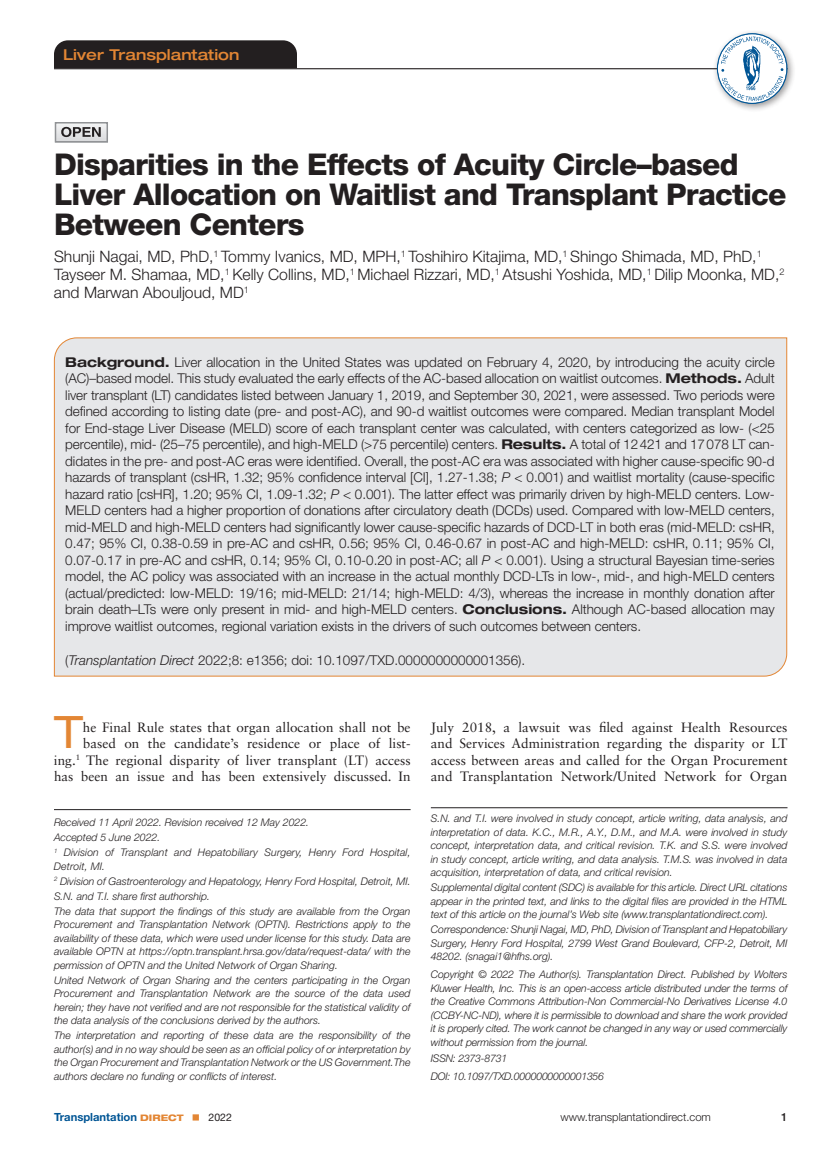
<style>
.page{position:relative;width:837px;height:1161px;background:#fff}
.page>*{position:absolute;margin:0;border:0;box-sizing:border-box;transform-origin:0 0}
.t1{font:expanded 44.7px "Helvetica Neue LT Std";color:#e38634}
.t2{font:800 30px/30px "Helvetica Neue LT Std";letter-spacing:-.025em;color:#231f20}
.t3{font:300 15.75px/18px "Helvetica Neue LT Std";color:#231f20}
.t4{font:500 expanded 15px "Helvetica Neue LT Std";color:#e38634}
.t5{font:300 13.5px/16.5px "Helvetica Neue LT Std";letter-spacing:-.005em;color:#231f20;text-align:justify}
.t6{font:13.5px/16.5px "Sabon LT Std";color:#231f20;text-align:right}
.t7{font:300 11.25px "Helvetica Neue LT Std";color:#231f20}
.t8{font:700 11.25px "Helvetica Neue LT Std";color:#005595}
.t9{font:500 11.25px "Helvetica Neue LT Std";color:#231f20}
.t10{font:italic 300 10.5px/13.5px "Helvetica Neue LT Std";color:#231f20;text-align:justify}
.t11{font:italic 300 10.5px/18px "Helvetica Neue LT Std";letter-spacing:-.02em;color:#231f20}
.t12{font:10.5px "Helvetica Neue LT Std";color:#231f20}
.s1{font-weight:700;font-stretch:expanded}
.s2{font-style:italic}
.s3{font-weight:800;font-stretch:expanded;font-size:9px;color:#e38634}
</style>
<div class="page">
<div style="left:193px;top:1114px;width:6px;height:7px;background:#e38634"></div>
<hr style="left:54px;top:68px;width:734px;height:1px;background:#231f20">
<img style="left:58px;top:125px;width:47px;height:15px">
<div style="left:55px;top:122px;width:53px;height:21px;border:2px solid #909295"></div>
<svg style="left:61px;top:127px;width:40px;height:10px"></svg>
<hr style="left:54px;top:809px;width:357px;height:1px;background:#231f20">
<div style="left:54px;top:40px;width:243px;height:28px;background:#231f20"></div>
<div style="left:54px;top:337px;width:734px;height:340px;background:#e6e7e9"></div>
<hr style="left:431px;top:807px;width:357px;height:1px;background:#231f20">
<div style="left:713px;top:29px;width:83px;height:84px;background:#231f20;opacity:.45"></div>
<svg style="left:717px;top:34px;width:70px;height:69px"></svg>
<svg style="left:721px;top:37px;width:62px;height:64px"></svg>
<div style="left:717px;top:33px;width:70px;height:71px;border:1px solid #005595;border-radius:50%"></div>
<h3 class="t4" style="left:63px;top:45px;width:178px">Liver Transplantation</h3>
<h2 class="t2" style="left:54px;top:150px;width:734px">Disparities in the Effects of Acuity Circle–based<br>Liver Allocation on Waitlist and Transplant Practice<br>Between Centers</h2>
<h3 class="t3" style="left:54px;top:247px;width:732px">Shunji Nagai, MD, PhD,<sup>1</sup> Tommy Ivanics, MD, MPH,<sup>1</sup> Toshihiro Kitajima, MD,<sup>1</sup> Shingo Shimada, MD, PhD,<sup>1<br></sup>Tayseer M. Shamaa, MD,<sup>1</sup> Kelly Collins, MD,<sup>1</sup> Michael Rizzari, MD,<sup>1</sup> Atsushi Yoshida, MD,<sup>1</sup> Dilip Moonka, MD,<sup>2 </sup>and Marwan Abouljoud, MD<sup>1</sup></h3>
<p class="t5" style="left:65px;top:353px;width:711px"><span class="s1">Background.</span> Liver allocation in the United States was updated on February 4, 2020, by introducing the acuity circle (AC)–based model. This study evaluated the early effects of the AC-based allocation on waitlist outcomes. <span class="s1">Methods.</span> Adult liver transplant (LT) candidates listed between January 1, 2019, and September 30, 2021, were assessed. Two periods were defined according to listing date (pre- and post-AC), and 90-d waitlist outcomes were compared. Median transplant Model for End-stage Liver Disease (MELD) score of each transplant center was calculated, with centers categorized as low- (&lt;25 percentile), mid- (25–75 percentile), and high-MELD (&gt;75 percentile) centers. <span class="s1">Results.</span> A total of 12421 and 17078 LT can&shy;didates in the pre- and post-AC eras were identified. Overall, the post-AC era was associated with higher cause-specific 90-d hazards of transplant (csHR, 1.32; 95% confidence interval [CI], 1.27-1.38; <span class="s2">P</span> &lt; 0.001) and waitlist mortality (cause-specific hazard ratio [csHR], 1.20; 95% CI, 1.09-1.32; <span class="s2">P</span> &lt; 0.001). The latter effect was primarily driven by high-MELD centers. Low-MELD centers had a higher proportion of donations after circulatory death (DCDs) used. Compared with low-MELD centers, mid-MELD and high-MELD centers had significantly lower cause-specific hazards of DCD-LT in both eras (mid-MELD: csHR, 0.47; 95% CI, 0.38-0.59 in pre-AC and csHR, 0.56; 95% CI, 0.46-0.67 in post-AC and high-MELD: csHR, 0.11; 95% CI, 0.07-0.17 in pre-AC and csHR, 0.14; 95% CI, 0.10-0.20 in post-AC; all <span class="s2">P</span> &lt; 0.001). Using a structural Bayesian time-series model, the AC policy was associated with an increase in the actual monthly DCD-LTs in low-, mid-, and high-MELD centers (actual/predicted: low-MELD: 19/16; mid-MELD: 21/14; high-MELD: 4/3), whereas the increase in monthly donation after brain death–LTs were only present in mid- and high-MELD centers. <span class="s1">Conclusions.</span> Although AC-based allocation may improve waitlist outcomes, regional variation exists in the drivers of such outcomes between centers.</p>
<p class="t5" style="left:65px;top:652px;width:462px">(<span class="s2">Transplantation Direct</span> 2022;8: e1356; doi: 10.1097/TXD.0000000000001356).</p>
<h1 class="t1" style="left:54px;top:705px;width:30px">T</h1>
<p class="t6" style="left:54px;top:719px;width:358px">he Final Rule states that organ allocation shall not be based on the candidate’s residence or place of list&shy;ing.<sup>1</sup> The regional disparity of liver transplant (LT) access has been an issue and has been extensively discussed. In</p>
<p class="t6" style="left:431px;top:719px;width:358px;text-align:justify">July 2018, a lawsuit was filed against Health Resources and Services Administration regarding the disparity or LT access between areas and called for the Organ Procurement and Transplantation Network/United Network for Organ</p>
<p class="t10" style="left:54px;top:815px;width:358px;line-height:15px;text-align:left">Received 11 April 2022. Revision received 12 May 2022.<br>Accepted 5 June 2022.<br><sup>1</sup> Division of Transplant and Hepatobiliary Surgery, Henry Ford Hospital,</p>
<p class="t10" style="left:54px;top:858px;width:358px;line-height:15px;text-align:left">Detroit, MI.<br><sup>2</sup> Division of Gastroenterology and Hepatology, Henry Ford Hospital, Detroit, MI.<br>S.N. and T.I. share first authorship.<br>The data that support the findings of this study are available from the Organ</p>
<p class="t10" style="left:54px;top:918px;width:358px">Procurement and Transplantation Network (OPTN). Restrictions apply to the availability of these data, which were used under license for this study. Data are available OPTN at https://optn.transplant.hrsa.gov/data/request-data/ with the permission of OPTN and the United Network of Organ Sharing.</p>
<p class="t10" style="left:54px;top:973px;width:358px">United Network of Organ Sharing and the centers participating in the Organ Procurement and Transplantation Network are the source of the data used herein; they have not verified and are not responsible for the statistical validity of the data analysis of the conclusions derived by the authors.</p>
<p class="t10" style="left:54px;top:1029px;width:358px">The interpretation and reporting of these data are the responsibility of the author(s) and in no way should be seen as an official policy of or interpretation by the Organ Procurement and Transplantation Network or the US Government.The authors declare no funding or conflicts of interest.</p>
<p class="t10" style="left:431px;top:812px;width:358px">S.N. and T.I. were involved in study concept, article writing, data analysis, and interpretation of data. K.C., M.R., A.Y., D.M., and M.A. were involved in study concept, interpretation data, and critical revision. T.K. and S.S. were involved in study concept, article writing, and data analysis. T.M.S. was involved in data acquisition, interpretation of data, and critical revision.</p>
<p class="t10" style="left:431px;top:881px;width:358px">Supplemental digital content (SDC) is available for this article. Direct URL citations appear in the printed text, and links to the digital files are provided in the HTML text of this article on the journal’s Web site (www.transplantationdirect.com).</p>
<p class="t10" style="left:431px;top:923px;width:358px">Correspondence: Shunji Nagai, MD, PhD, Division of Transplant and Hepatobiliary Surgery, Henry Ford Hospital, 2799 West Grand Boulevard, CFP-2, Detroit, MI 48202. (snagai1@hfhs.org).</p>
<p class="t10" style="left:431px;top:968px;width:358px">Copyright © 2022 The Author(s). Transplantation Direct. Published by Wolters Kluwer Health, Inc. This is an open-access article distributed under the terms of the Creative Commons Attribution-Non Commercial-No Derivatives License 4.0 (CCBY-NC-ND), where it is permissible to download and share the work provided it is properly cited. The work cannot be changed in any way or used commercially without permission from the journal.</p>
<p class="t11" style="left:431px;top:1049px;width:175px">ISSN: 2373-8731<br>DOI: 10.1097/TXD.0000000000001356</p>
<p class="t8" style="left:54px;top:1110px;width:131px">Transplantation <span class="s3">DIRECT</span></p>
<p class="t12" style="left:209px;top:1111px;width:25px">2022</p>
<p class="t7" style="left:561px;top:1110px;width:152px">www.transplantationdirect.com</p>
<p class="t9" style="left:781px;top:1110px;width:8px">1</p>
</div>
